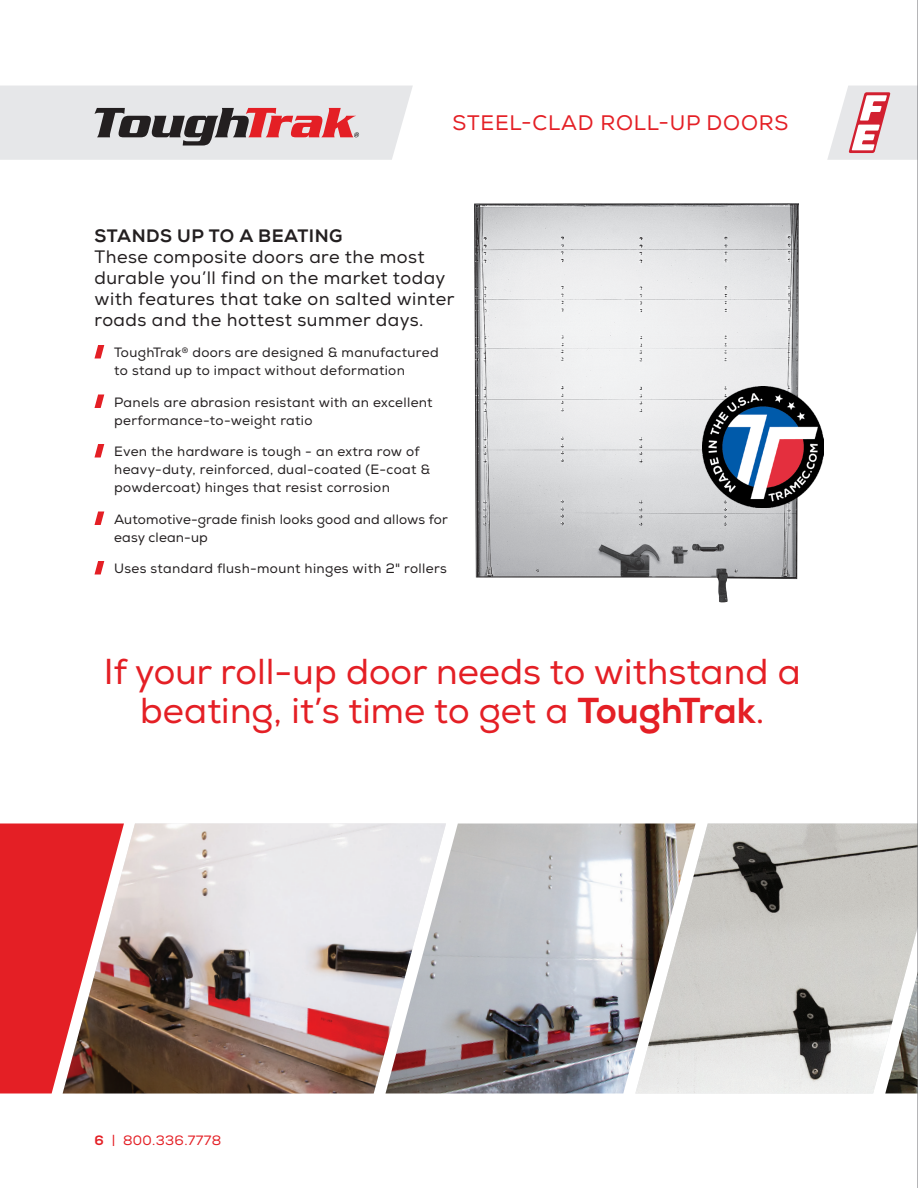
<style>
.page{position:relative;width:918px;height:1188px;background:#fff}
.page>*{position:absolute;margin:0;border:0;box-sizing:border-box;transform-origin:0 0}
.t1{font:36px/39px "Nexa";color:#e41f25;text-align:center}
.t2{font:21px "Nexa";letter-spacing:.04em;color:#e41f25}
.t3{font:18px/21px "Nexa";letter-spacing:.025em;color:#231f20}
.t4{font:13.5px/18px "Nexa";letter-spacing:.025em;color:#231f20}
.t5{font:13.5px "Nexa";letter-spacing:.025em;color:#e41f25}
.s1{font-weight:800}
</style>
<div class="page">
<svg style="left:0;top:86px;width:413px;height:74px;background:#d4cacc"></svg>
<svg style="left:94px;top:345px;width:10px;height:13px"></svg>
<svg style="left:94px;top:394px;width:10px;height:14px"></svg>
<svg style="left:94px;top:444px;width:10px;height:14px"></svg>
<svg style="left:94px;top:512px;width:10px;height:13px"></svg>
<svg style="left:94px;top:561px;width:10px;height:13px"></svg>
<img style="left:474px;top:203px;width:325px;height:400px">
<img style="left:446px;top:824px;width:189px;height:270px">
<img style="left:124px;top:824px;width:322px;height:270px">
<img style="left:635px;top:824px;width:282px;height:270px">
<img style="left:885px;top:971px;width:32px;height:123px">
<img style="left:702px;top:386px;width:122px;height:122px">
<svg style="left:827px;top:86px;width:90px;height:74px"></svg>
<hr style="left:917px;top:0;width:1px;height:1188px;background:#6c6d70">
<svg style="left:0;top:824px;width:124px;height:270px;background:#cf3c3e"></svg>
<p class="t2" style="left:452px;top:110px;width:338px">STEEL-CLAD ROLL-UP DOORS</p>
<p class="t3" style="left:94px;top:225px;width:361px"><span class="s1">STANDS UP TO A BEATING<br></span>These composite doors are the most durable you’ll find on the market today with features that take on salted winter roads and the hottest summer days.</p>
<p class="t4" style="left:114px;top:344px;width:326px">ToughTrak<sup>®</sup> doors are designed &amp; manufactured to stand up to impact without deformation</p>
<p class="t4" style="left:114px;top:393px;width:320px">Panels are abrasion resistant with an excellent performance-to-weight ratio</p>
<p class="t4" style="left:114px;top:443px;width:317px">Even the hardware is tough - an extra row of heavy-duty, reinforced, dual-coated (E-coat &amp; powdercoat) hinges that resist corrosion</p>
<p class="t4" style="left:114px;top:510px;width:335px">Automotive-grade finish looks good and allows for easy clean-up</p>
<p class="t4" style="left:114px;top:560px;width:334px">Uses standard flush-mount hinges with 2" rollers</p>
<p class="t1" style="left:104px;top:653px;width:698px">If your roll-up door needs to withstand a beating, it’s time to get a <span class="s1">ToughTrak</span>.</p>
<p class="t5" style="left:94px;top:1133px;width:128px"><span class="s1">6</span> | 800.336.7778</p>
</div>
